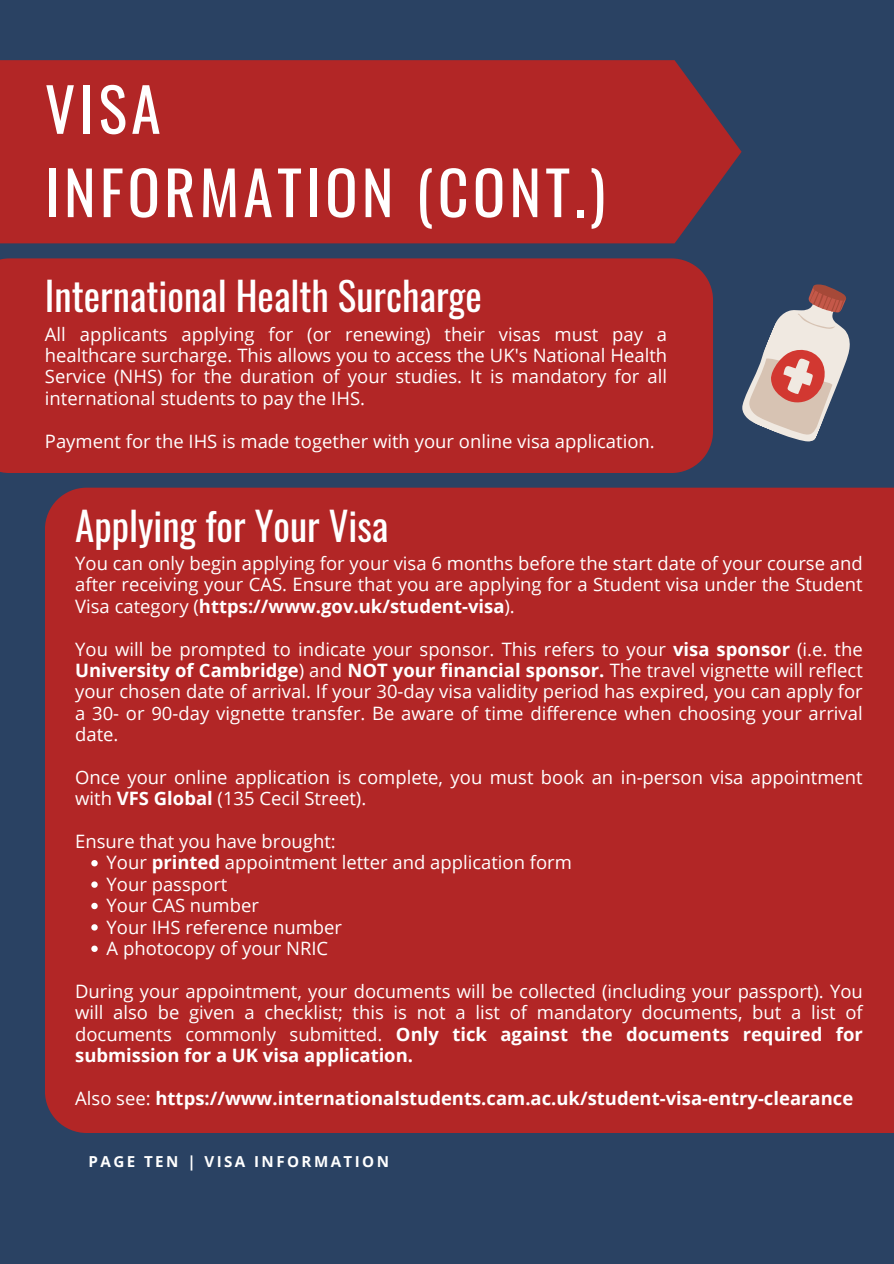
<style>
.page{position:relative;width:894px;height:1264px;background:#fff}
.page>*{position:absolute;margin:0;border:0;box-sizing:border-box;transform-origin:0 0}
.t1{font:60px/83.2px "Oswald";letter-spacing:.07em;color:#fff}
.t2{font:39px "Oswald";color:#fff}
.t3{font:18.45px/21.5px "Open Sans";color:#fff;text-align:justify}
.t4{font:700 18.45px "Open Sans";color:#fff}
.t5{font:700 15.15px "Open Sans";letter-spacing:.16em;color:#fff}
.s1{font-weight:700}
.s2{font-weight:400}
</style>
<div class="page">
<div style="left:0;top:0;width:893px;height:1263px;background:#2a4263"></div>
<div style="left:0;top:60px;width:741px;height:183px;background:#b22626"></div>
<div style="left:45px;top:487px;width:848px;height:645px;background:#b22626"></div>
<div style="left:0;top:258px;width:712px;height:215px;background:#b22626"></div>
<svg style="left:742px;top:284px;width:108px;height:158px"></svg>
<svg style="left:91px;top:860px;width:7px;height:6px"></svg>
<svg style="left:91px;top:881px;width:7px;height:6px"></svg>
<svg style="left:91px;top:902px;width:7px;height:7px"></svg>
<svg style="left:91px;top:924px;width:7px;height:6px"></svg>
<svg style="left:91px;top:945px;width:7px;height:7px"></svg>
<p class="t1" style="left:45px;top:65px;width:562px">VISA<br>INFORMATION (CONT.)</p>
<p class="t2" style="left:45px;top:265px;width:438px">International Health Surcharge</p>
<p class="t3" style="left:45px;top:323px;width:623px">All applicants applying for (or renewing) their visas must pay a healthcare surcharge. This allows you to access the UK's National Health Service (NHS) for the duration of your studies. It is mandatory for all international students to pay the IHS.</p>
<h3 class="t3" style="left:45px;top:430px;width:611px">Payment for the IHS is made together with your online visa application.</h3>
<h1 class="t2" style="left:75px;top:495px;width:315px">Applying for Your Visa</h1>
<h2 class="t3" style="left:75px;top:552px;width:788px">You can only begin applying for your visa 6 months before the start date of your course and after receiving your CAS. Ensure that you are applying for a Student visa under the Student Visa category (<span class="s1">https://www.gov.uk/student-visa</span>).</h2>
<h3 class="t3" style="left:75px;top:637px;width:789px">You will be prompted to indicate your sponsor. This refers to your <span class="s1">visa sponsor</span> (i.e. the <span class="s1">University of Cambridge</span>) and <span class="s1">NOT your financial sponsor.</span> The travel vignette will reflect your chosen date of arrival. If your 30-day visa validity period has expired, you can apply for a 30- or 90-day vignette transfer. Be aware of time difference when choosing your arrival date.</h3>
<h3 class="t3" style="left:75px;top:766px;width:789px">Once your online application is complete, you must book an in-person visa appointment with <span class="s1">VFS Global</span> (135 Cecil Street).</h3>
<p class="t3" style="left:75px;top:830px;width:262px">Ensure that you have brought:</p>
<h2 class="t3" style="left:106px;top:851px;width:467px">Your <span class="s1">printed</span> appointment letter and application form</h2>
<h3 class="t3" style="left:106px;top:872px;width:122px">Your passport</h3>
<h3 class="t3" style="left:106px;top:894px;width:154px">Your CAS number</h3>
<h3 class="t3" style="left:106px;top:915px;width:237px">Your IHS reference number</h3>
<h3 class="t3" style="left:106px;top:937px;width:223px">A photocopy of your NRIC</h3>
<p class="t3" style="left:75px;top:979px;width:789px">During your appointment, your documents will be collected (including your passport). You will also be given a checklist; this is not a list of mandatory documents, but a list of documents commonly submitted. <span class="s1">Only tick against the documents required for submission for a UK visa application.</span></p>
<p class="t4" style="left:75px;top:1084px;width:779px"><span class="s2">Also see:</span> https://www.internationalstudents.cam.ac.uk/student-visa-entry-clearance</p>
<h3 class="t5" style="left:89px;top:1150px;width:302px">PAGE TEN | VISA INFORMATION</h3>
</div>
